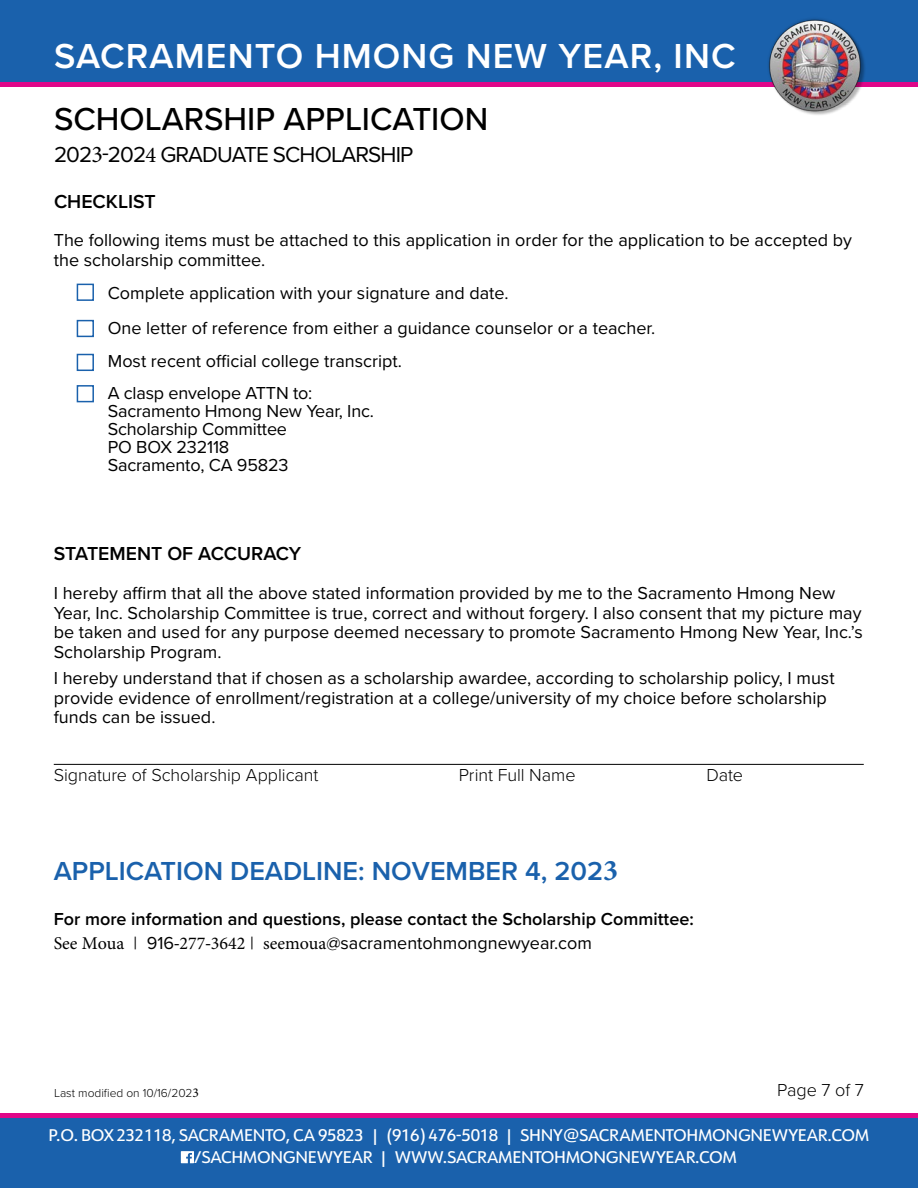
<style>
.page{position:relative;width:918px;height:1188px;background:#fff}
.page>*{position:absolute;margin:0;border:0;box-sizing:border-box;transform-origin:0 0}
.t1{font:600 36px "Proxima Nova";letter-spacing:.03em;color:#fff}
.t2{font:500 33px "Proxima Nova";color:#000}
.t3{font:600 27px "Proxima Nova";color:#1a61ac}
.t4{font:22.5px "Proxima Nova";letter-spacing:-.04em;color:#000}
.t5{font:600 19.5px "Proxima Nova";color:#000}
.t6{font:18px/19.5px "Proxima Nova";color:#000}
.t7{font:600 18px/23.1px "Proxima Nova";color:#000}
.t8{font:300 18px "Proxima Nova";letter-spacing:-.005em;color:#000}
.t9{font:500 16.5px/22.5px "URW Form";letter-spacing:-.02em;color:#fff}
.t10{font:300 12px "Proxima Nova";color:#000}
.s1{font-family:"Minion Pro";font-size:24px}
.s2{font-family:"Minion Pro"}
.s3{font-family:"Minion Pro";font-weight:700;font-size:30px}
.s4{font-family:"Minion Pro";font-weight:400}
.s5{font-weight:400}
.s6{font-family:"Minion Pro";font-weight:400;font-size:13.5px}
</style>
<div class="page">
<div style="left:0;top:1113px;width:918px;height:71px;background:#df0788"></div>
<div style="left:0;top:1118px;width:918px;height:70px;background:#1a61ac"></div>
<svg style="left:181px;top:1151px;width:13px;height:12px"></svg>
<div style="left:0;top:16px;width:918px;height:70px;background:#df0788"></div>
<div style="left:0;top:0;width:918px;height:82px;background:#1a61ac"></div>
<div style="left:771px;top:21px;width:95px;height:95px;background:#000;opacity:.28"></div>
<img style="left:767px;top:18px;width:97px;height:95px">
<hr style="left:54px;top:764px;width:810px;height:1px;background:#000">
<div style="left:77px;top:284px;width:17px;height:17px;border:2px solid #1a61ac"></div>
<div style="left:77px;top:320px;width:17px;height:17px;border:2px solid #1a61ac"></div>
<div style="left:77px;top:354px;width:17px;height:17px;border:2px solid #1a61ac"></div>
<div style="left:77px;top:385px;width:17px;height:17px;border:2px solid #1a61ac"></div>
<h1 class="t1" style="left:54px;top:29px;width:683px">SACRAMENTO HMONG NEW YEAR, INC</h1>
<h2 class="t2" style="left:54px;top:95px;width:436px">SCHOLARSHIP APPLICATION</h2>
<p class="t4" style="left:54px;top:138px;width:361px">202<span class="s1">3</span>-202<span class="s2">4</span> GRADUATE SCHOLARSHIP</p>
<p class="t5" style="left:54px;top:187px;width:103px">CHECKLIST</p>
<p class="t6" style="left:54px;top:230px;width:800px">The following items must be attached to this application in order for the application to be accepted by the scholarship committee.</p>
<p class="t6" style="left:108px;top:275px;width:549px;line-height:35.1px">Complete application with your signature and date.<br>One letter of reference from either a guidance counselor or a teacher.</p>
<p class="t6" style="left:108px;top:344px;width:296px;line-height:31.5px">Most recent official college transcript.<br>A clasp envelope ATTN to:</p>
<p class="t6" style="left:108px;top:401px;width:268px;line-height:18px">Sacramento Hmong New Year, Inc.<br>Scholarship Committee<br>PO BOX 232118<br>Sacramento, CA 95823</p>
<p class="t5" style="left:54px;top:539px;width:249px">STATEMENT OF ACCURACY</p>
<p class="t6" style="left:54px;top:583px;width:810px">I hereby affirm that all the above stated information provided by me to the Sacramento Hmong New Year, Inc. Scholarship Committee is true, correct and without forgery. I also consent that my picture may be taken and used for any purpose deemed necessary to promote Sacramento Hmong New Year, Inc.’s Scholarship Program.</p>
<p class="t6" style="left:54px;top:668px;width:782px">I hereby understand that if chosen as a scholarship awardee, according to scholarship policy, I must provide evidence of enrollment/registration at a college/university of my choice before scholarship funds can be issued.</p>
<p class="t8" style="left:54px;top:762px;width:266px">Signature of Scholarship Applicant</p>
<p class="t8" style="left:459px;top:762px;width:118px">Print Full Name</p>
<p class="t8" style="left:706px;top:762px;width:38px">Date</p>
<h3 class="t3" style="left:54px;top:851px;width:566px">APPLICATION DEADLINE: NOVEMBER 4, 202<span class="s3">3</span></h3>
<p class="t7" style="left:54px;top:907px;width:642px">For more information and questions, please contact the Scholarship Committee:<br><span class="s4">See Moua</span> <span class="s5">| 916-</span><span class="s4">277</span><span class="s5">-</span><span class="s4">3642</span> <span class="s5">|</span> <span class="s4">seemoua</span><span class="s5">@sacramentohmongnewyear.com</span></p>
<p class="t10" style="left:54px;top:1084px;width:147px">Last modified on 10/16/202<span class="s6">3</span></p>
<p class="t8" style="left:777px;top:1077px;width:88px">Page 7 of 7</p>
<p class="t9" style="left:194px;top:1123px;width:677px;text-indent:-145px">P.O. BOX 232118, SACRAMENTO, CA 95823 | (916) 476-5018 | SHNY@SACRAMENTOHMONGNEWYEAR.COM /SACHMONGNEWYEAR | WWW.SACRAMENTOHMONGNEWYEAR.COM</p>
</div>
